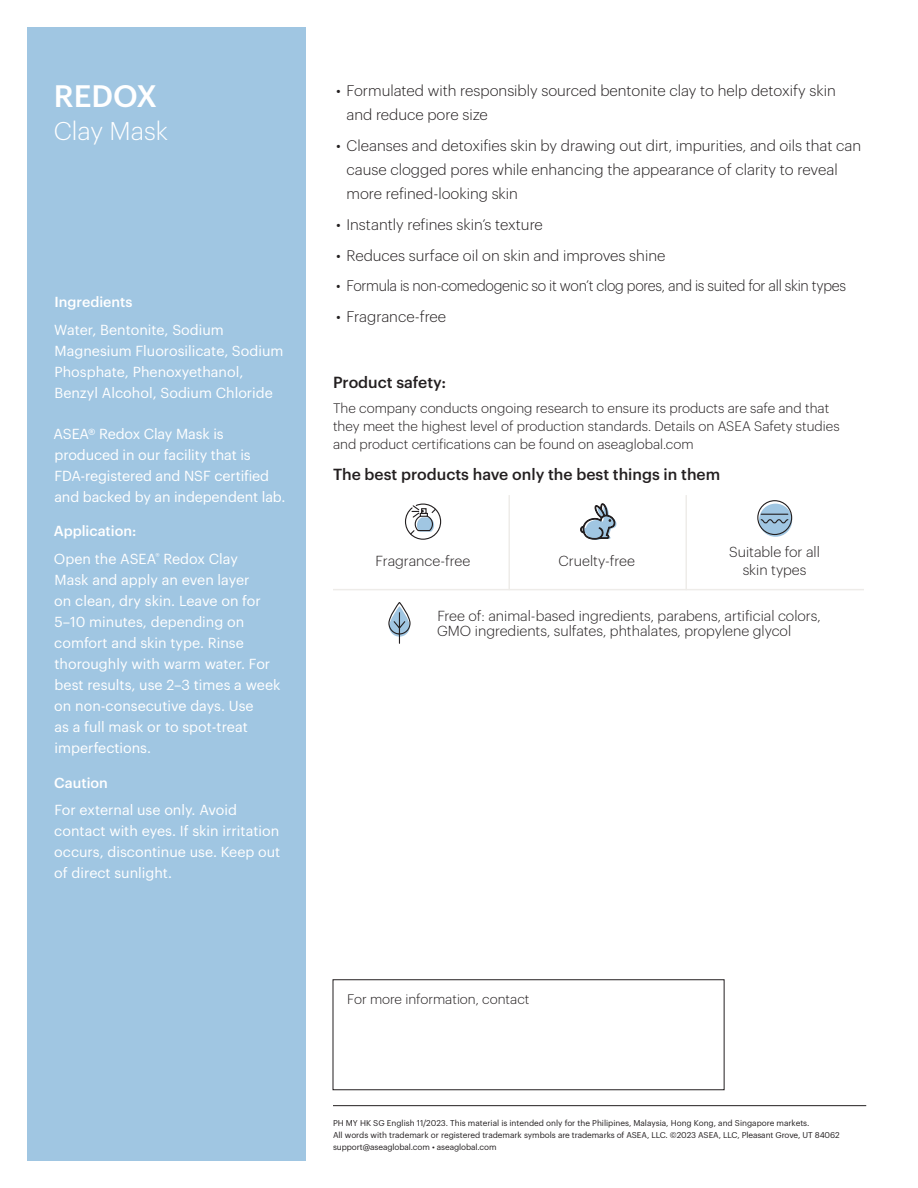
<style>
.page{position:relative;width:918px;height:1188px;background:#fff}
.page>*{position:absolute;margin:0;border:0;box-sizing:border-box;transform-origin:0 0}
.t1{font:500 30.45px "Graphik";color:#fff}
.t2{font:300 25.05px "Graphik";color:#fff}
.t3{font:500 15.75px "Graphik";color:#231f20}
.t4{font:300 15px/24px "Graphik";color:#231f20}
.t5{font:300 15px "Graphik";letter-spacing:-.02em;color:#231f20;scale:.95 1}
.t6{font:14.25px/21px "Graphik";color:#fff}
.t7{font:300 14.25px/18px "Graphik";color:#231f20;text-align:center}
.t8{font:500 14.25px "Graphik";color:#fff}
.t9{font:300 13.5px/18px "Graphik";color:#231f20}
.t10{font:8.25px/12px "Graphik";color:#231f20}
.s1{font-weight:500}
</style>
<div class="page">
<hr style="left:333px;top:1105px;width:533px;height:1px;background:#231f20">
<div style="left:27px;top:27px;width:279px;height:1134px;background:#a0c6e2"></div>
<div style="left:333px;top:980px;width:391px;height:110px;border:1px solid #231f20"></div>
<svg style="left:388px;top:602px;width:23px;height:42px"></svg>
<svg style="left:757px;top:500px;width:36px;height:36px"></svg>
<svg style="left:580px;top:504px;width:37px;height:36px"></svg>
<hr style="left:508px;top:495px;width:2px;height:95px;background:#eeece9">
<hr style="left:686px;top:495px;width:1px;height:95px;background:#eeece9">
<hr style="left:333px;top:589px;width:531px;height:1px;background:#eeece9">
<svg style="left:405px;top:503px;width:37px;height:37px"></svg>
<h1 class="t1" style="left:54px;top:72px;width:105px">REDOX</h1>
<h2 class="t2" style="left:54px;top:113px;width:116px">Clay Mask</h2>
<p class="t8" style="left:55px;top:291px;width:79px">Ingredients</p>
<p class="t6" style="left:54px;top:318px;width:231px">Water, Bentonite, Sodium<br>Magnesium Fluorosilicate, Sodium<br>Phosphate, Phenoxyethanol,<br>Benzyl Alcohol, Sodium Chloride</p>
<p class="t6" style="left:54px;top:422px;width:233px">ASEA® Redox Clay Mask is produced in our facility that is<br>FDA-registered and NSF certified and backed by an independent lab.</p>
<p class="t6" style="left:54px;top:516px;width:186px;line-height:27.8px"><span class="s1">Application:<br></span>Open the ASEA<sup>®</sup> Redox Clay</p>
<p class="t6" style="left:54px;top:568px;width:228px">Mask and apply an even layer<br>on clean, dry skin. Leave on for<br>5–10 minutes, depending on comfort and skin type. Rinse thoroughly with warm water. For best results, use 2–3 times a week on non-consecutive days. Use<br>as a full mask or to spot-treat imperfections.</p>
<p class="t8" style="left:54px;top:772px;width:55px">Caution</p>
<p class="t6" style="left:54px;top:799px;width:227px">For external use only. Avoid contact with eyes. If skin irritation occurs, discontinue use. Keep out of direct sunlight.</p>
<p class="t4" style="left:346px;top:78px;width:491px;text-indent:-10px">• Formulated with responsibly sourced bentonite clay to help detoxify skin and reduce pore size</p>
<p class="t4" style="left:346px;top:133px;width:516px;text-indent:-10px">• Cleanses and detoxifies skin by drawing out dirt, impurities, and oils that can cause clogged pores while enhancing the appearance of clarity to reveal more refined-looking skin</p>
<p class="t4" style="left:336px;top:211px;width:208px">• Instantly refines skin’s texture</p>
<p class="t4" style="left:336px;top:242px;width:331px">• Reduces surface oil on skin and improves shine</p>
<p class="t5" style="left:336px;top:275px;width:538px">• Formula is non-comedogenic so it won’t clog pores, and is suited for all skin types</p>
<p class="t4" style="left:336px;top:304px;width:111px">• Fragrance-free</p>
<p class="t3" style="left:333px;top:370px;width:115px">Product safety:</p>
<p class="t9" style="left:333px;top:398px;width:508px">The company conducts ongoing research to ensure its products are safe and that they meet the highest level of production standards. Details on ASEA Safety studies and product certifications can be found on aseaglobal.com</p>
<p class="t3" style="left:333px;top:463px;width:389px">The best products have only the best things in them</p>
<p class="t7" style="left:729px;top:542px;width:92px">Suitable for all skin types</p>
<p class="t7" style="left:437px;top:607px;width:385px;line-height:15px;text-align:left">Free of: animal-based ingredients, parabens, artificial colors,<br>GMO ingredients, sulfates, phthalates, propylene glycol</p>
<p class="t7" style="left:376px;top:551px;width:96px">Fragrance-free</p>
<p class="t7" style="left:559px;top:551px;width:78px">Cruelty-free</p>
<p class="t9" style="left:347px;top:989px;width:184px">For more information, contact</p>
<p class="t10" style="left:333px;top:1116px;width:508px">PH MY HK SG English 11/2023. This material is intended only for the Philipines, Malaysia, Hong Kong, and Singapore markets.<br>All words with trademark or registered trademark symbols are trademarks of ASEA, LLC. ©2023 ASEA, LLC, Pleasant Grove, UT 84062 support@aseaglobal.com • aseaglobal.com</p>
</div>
